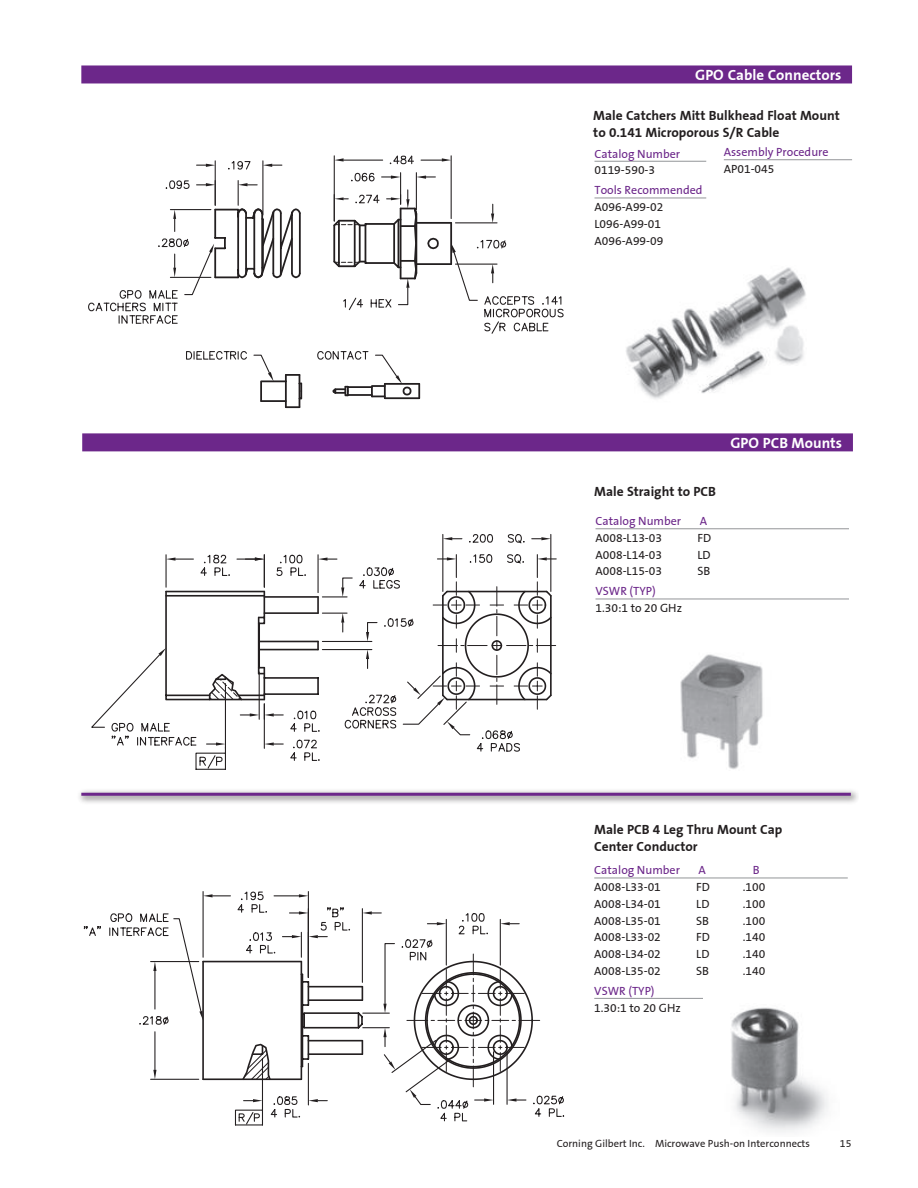
<style>
.page{position:relative;width:918px;height:1188px;background:#fff}
.page>*{position:absolute;margin:0;border:0;box-sizing:border-box;transform-origin:0 0}
.t1{font:700 15px "Corning Sans";color:#fff}
.t2{font:700 13.5px/16.2px "Corning Sans";color:#231f20}
.t3{font:12px/16.8px "Corning Sans";color:#231f20}
.t4{font:12px "Corning Sans";color:#6c278a}
.t5{font:10.5px "Corning Sans";color:#231f20}
</style>
<div class="page">
<div style="left:75px;top:787px;width:784px;height:17px;background:#231f20;opacity:.5"></div>
<hr style="left:81px;top:793px;width:770px;height:3px;background:#6c278a">
<div style="left:81px;top:65px;width:771px;height:18px;background:#6c278a"></div>
<div style="left:82px;top:433px;width:771px;height:18px;background:#6c278a"></div>
<hr style="left:596px;top:528px;width:253px;height:1px;background:#939598">
<hr style="left:596px;top:599px;width:253px;height:1px;background:#939598">
<hr style="left:594px;top:878px;width:254px;height:1px;background:#939598">
<hr style="left:594px;top:998px;width:254px;height:1px;background:#939598">
<img style="left:680px;top:654px;width:83px;height:115px">
<svg style="left:91px;top:534px;width:465px;height:236px"></svg>
<svg style="left:83px;top:891px;width:482px;height:235px"></svg>
<img style="left:703px;top:998px;width:145px;height:134px">
<hr style="left:595px;top:161px;width:111px;height:1px;background:#939598">
<hr style="left:595px;top:198px;width:111px;height:1px;background:#939598">
<hr style="left:724px;top:159px;width:128px;height:1px;background:#939598">
<hr style="left:451px;top:156px;width:1px;height:63px;background:#231f20">
<hr style="left:334px;top:156px;width:1px;height:65px;background:#231f20">
<svg style="left:334px;top:155px;width:117px;height:10px"></svg>
<hr style="left:215px;top:161px;width:1px;height:44px;background:#231f20">
<hr style="left:262px;top:161px;width:1px;height:54px;background:#231f20">
<svg style="left:197px;top:160px;width:85px;height:11px"></svg>
<hr style="left:385px;top:397px;width:34px;height:2px;background:#231f20">
<hr style="left:416px;top:263px;width:35px;height:2px;background:#231f20">
<hr style="left:416px;top:222px;width:35px;height:2px;background:#231f20">
<hr style="left:450px;top:223px;width:2px;height:41px;background:#231f20">
<svg style="left:333px;top:172px;width:107px;height:139px"></svg>
<svg style="left:451px;top:204px;width:113px;height:130px"></svg>
<svg style="left:88px;top:180px;width:213px;height:144px"></svg>
<svg style="left:317px;top:351px;width:103px;height:47px"></svg>
<svg style="left:186px;top:351px;width:117px;height:57px"></svg>
<img style="left:626px;top:267px;width:180px;height:132px">
<p class="t1" style="left:695px;top:66px;width:148px">GPO Cable Connectors</p>
<p class="t2" style="left:593px;top:108px;width:248px">Male Catchers Mitt Bulkhead Float Mount to 0.141 Microporous S/R Cable</p>
<p class="t4" style="left:595px;top:147px;width:87px">Catalog Number</p>
<p class="t3" style="left:595px;top:162px;width:62px">0119-590-3</p>
<p class="t4" style="left:595px;top:183px;width:110px">Tools Recommended</p>
<p class="t3" style="left:595px;top:199px;width:70px">A096-A99-02<br>L096-A99-01<br>A096-A99-09</p>
<p class="t4" style="left:724px;top:145px;width:106px">Assembly Procedure</p>
<p class="t3" style="left:724px;top:160px;width:52px">AP01-045</p>
<p class="t2" style="left:594px;top:484px;width:123px">Male Straight to PCB</p>
<p class="t4" style="left:596px;top:514px;width:87px">Catalog Number</p>
<p class="t4" style="left:700px;top:514px;width:9px">A</p>
<p class="t3" style="left:596px;top:529px;width:68px">A008-L13-03</p>
<p class="t3" style="left:698px;top:529px;width:15px">FD</p>
<p class="t3" style="left:596px;top:546px;width:68px">A008-L14-03</p>
<p class="t3" style="left:698px;top:546px;width:15px">LD</p>
<p class="t3" style="left:596px;top:563px;width:68px">A008-L15-03</p>
<p class="t3" style="left:698px;top:563px;width:14px">SB</p>
<p class="t4" style="left:596px;top:584px;width:62px">VSWR (TYP)</p>
<p class="t3" style="left:596px;top:600px;width:88px">1.30:1 to 20 GHz</p>
<p class="t1" style="left:730px;top:434px;width:113px">GPO PCB Mounts</p>
<p class="t2" style="left:594px;top:822px;width:190px">Male PCB 4 Leg Thru Mount Cap<br>Center Conductor</p>
<p class="t4" style="left:594px;top:863px;width:87px">Catalog Number</p>
<p class="t4" style="left:699px;top:863px;width:9px">A</p>
<p class="t4" style="left:753px;top:863px;width:8px">B</p>
<p class="t3" style="left:594px;top:879px;width:68px">A008-L33-01</p>
<p class="t3" style="left:696px;top:879px;width:15px">FD</p>
<p class="t3" style="left:743px;top:879px;width:24px">.100</p>
<p class="t3" style="left:594px;top:895px;width:68px">A008-L34-01</p>
<p class="t3" style="left:696px;top:895px;width:15px">LD</p>
<p class="t3" style="left:743px;top:895px;width:24px">.100</p>
<p class="t3" style="left:594px;top:912px;width:68px">A008-L35-01</p>
<p class="t3" style="left:696px;top:912px;width:14px">SB</p>
<p class="t3" style="left:743px;top:912px;width:24px">.100</p>
<p class="t3" style="left:594px;top:929px;width:68px">A008-L33-02</p>
<p class="t3" style="left:696px;top:929px;width:15px">FD</p>
<p class="t3" style="left:743px;top:929px;width:24px">.140</p>
<p class="t3" style="left:594px;top:946px;width:68px">A008-L34-02</p>
<p class="t3" style="left:696px;top:946px;width:15px">LD</p>
<p class="t3" style="left:743px;top:946px;width:24px">.140</p>
<p class="t3" style="left:594px;top:962px;width:68px">A008-L35-02</p>
<p class="t3" style="left:696px;top:962px;width:14px">SB</p>
<p class="t3" style="left:743px;top:962px;width:24px">.140</p>
<p class="t4" style="left:594px;top:984px;width:62px">VSWR (TYP)</p>
<p class="t3" style="left:594px;top:999px;width:88px">1.30:1 to 20 GHz</p>
<p class="t5" style="left:557px;top:1137px;width:255px">Corning Gilbert Inc. Microwave Push-on Interconnects</p>
<p class="t5" style="left:840px;top:1137px;width:13px">15</p>
</div>
